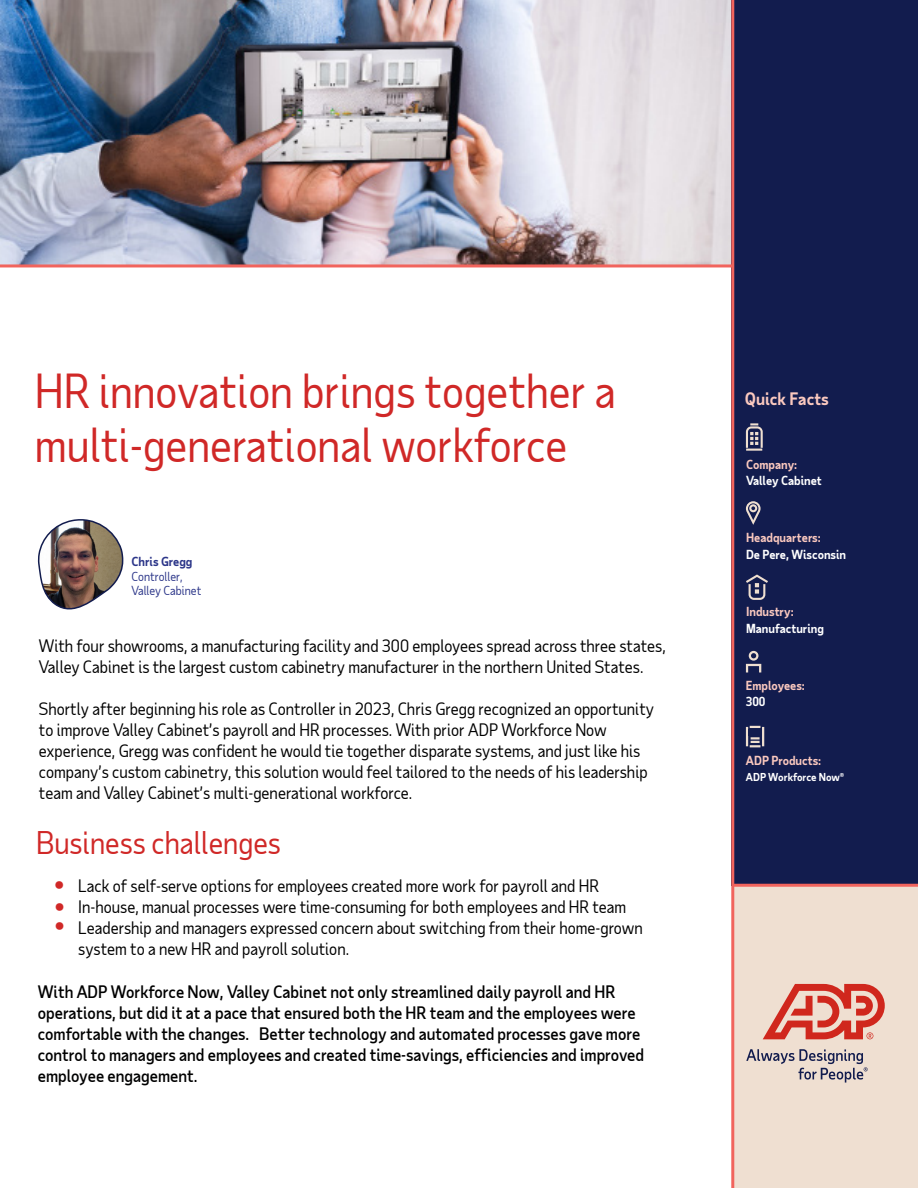
<style>
.page{position:relative;width:918px;height:1188px;background:#fff}
.page>*{position:absolute;margin:0;border:0;box-sizing:border-box;transform-origin:0 0}
.t1{font:45px/54px "Taub Sans";color:#d02827}
.t2{font:30px "Taub Sans";color:#d02827}
.t3{font:27px/20.5px "Taub Sans";color:#d02827;text-align:justify}
.t4{font:16.5px/21px "Taub Sans";color:#000}
.t5{font:500 16.5px/21px "Taub Sans";color:#000101}
.t6{font:700 16.5px "Taub Sans";color:#fbc9bf}
.t7{font:700 12px "Taub Sans";color:#fbc9bf}
.t8{font:700 12px "Taub Sans";color:#fff}
.t9{font:12px/14.4px "Taub Sans";color:#2c3689}
.t10{font:700 12px "Taub Sans";color:#2c3689}
.t11{font:700 10.5px "Taub Sans";color:#fff}
</style>
<div class="page">
<img style="left:0;top:0;width:731px;height:264px">
<div style="left:733px;top:886px;width:185px;height:302px;background:#efdfd1"></div>
<svg style="left:763px;top:984px;width:122px;height:55px"></svg>
<svg style="left:746px;top:1049px;width:122px;height:34px"></svg>
<div style="left:731px;top:0;width:187px;height:886px;background:#121c4e"></div>
<hr style="left:731px;top:0;width:3px;height:1188px;background:#f1645d">
<hr style="left:732px;top:884px;width:186px;height:3px;background:#f1645d">
<hr style="left:0;top:264px;width:733px;height:3px;background:#f1645d">
<svg style="left:746px;top:423px;width:17px;height:28px"></svg>
<svg style="left:746px;top:501px;width:15px;height:24px"></svg>
<svg style="left:746px;top:575px;width:22px;height:25px"></svg>
<svg style="left:746px;top:651px;width:15px;height:21px"></svg>
<img style="left:37px;top:519px;width:87px;height:91px">
<svg style="left:746px;top:726px;width:18px;height:21px"></svg>
<div style="left:748px;top:729px;width:13px;height:7px;background:#121c4e"></div>
<h1 class="t1" style="left:35px;top:363px;width:582px">HR innovation brings together a multi-generational workforce</h1>
<p class="t10" style="left:132px;top:554px;width:63px">Chris Gregg</p>
<p class="t9" style="left:132px;top:569px;width:71px">Controller,<br>Valley Cabinet</p>
<p class="t4" style="left:39px;top:635px;width:628px">With four showrooms, a manufacturing facility and 300 employees spread across three states,<br>Valley Cabinet is the largest custom cabinetry manufacturer in the northern United States.</p>
<p class="t4" style="left:39px;top:698px;width:617px">Shortly after beginning his role as Controller in 2023, Chris Gregg recognized an opportunity to improve Valley Cabinet’s payroll and HR processes. With prior ADP Workforce Now experience, Gregg was confident he would tie together disparate systems, and just like his company’s custom cabinetry, this solution would feel tailored to the needs of his leadership team and Valley Cabinet’s multi-generational workforce.</p>
<h2 class="t2" style="left:36px;top:823px;width:246px">Business challenges</h2>
<p class="t4" style="left:78px;top:875px;width:566px">Lack of self-serve options for employees created more work for payroll and HR In-house, manual processes were time-consuming for both employees and HR team Leadership and managers expressed concern about switching from their home-grown system to a new HR and payroll solution.</p>
<h3 class="t3" style="left:55px;top:872px;width:11px">• • •</h3>
<p class="t5" style="left:38px;top:981px;width:608px">With ADP Workforce Now, Valley Cabinet not only streamlined daily payroll and HR operations, but did it at a pace that ensured both the HR team and the employees were comfortable with the changes. Better technology and automated processes gave more control to managers and employees and created time-savings, efficiencies and improved employee engagement.</p>
<p class="t6" style="left:745px;top:388px;width:85px">Quick Facts</p>
<p class="t7" style="left:746px;top:456px;width:53px">Company:</p>
<p class="t8" style="left:746px;top:473px;width:77px">Valley Cabinet</p>
<p class="t7" style="left:746px;top:530px;width:76px">Headquarters:</p>
<p class="t8" style="left:746px;top:546px;width:102px">De Pere, Wisconsin</p>
<p class="t7" style="left:746px;top:604px;width:49px">Industry:</p>
<p class="t8" style="left:746px;top:620px;width:80px">Manufacturing</p>
<p class="t7" style="left:746px;top:677px;width:61px">Employees:</p>
<p class="t8" style="left:746px;top:694px;width:21px">300</p>
<p class="t7" style="left:746px;top:752px;width:77px">ADP Products:</p>
<p class="t11" style="left:746px;top:770px;width:100px">ADP Workforce Now®</p>
</div>
